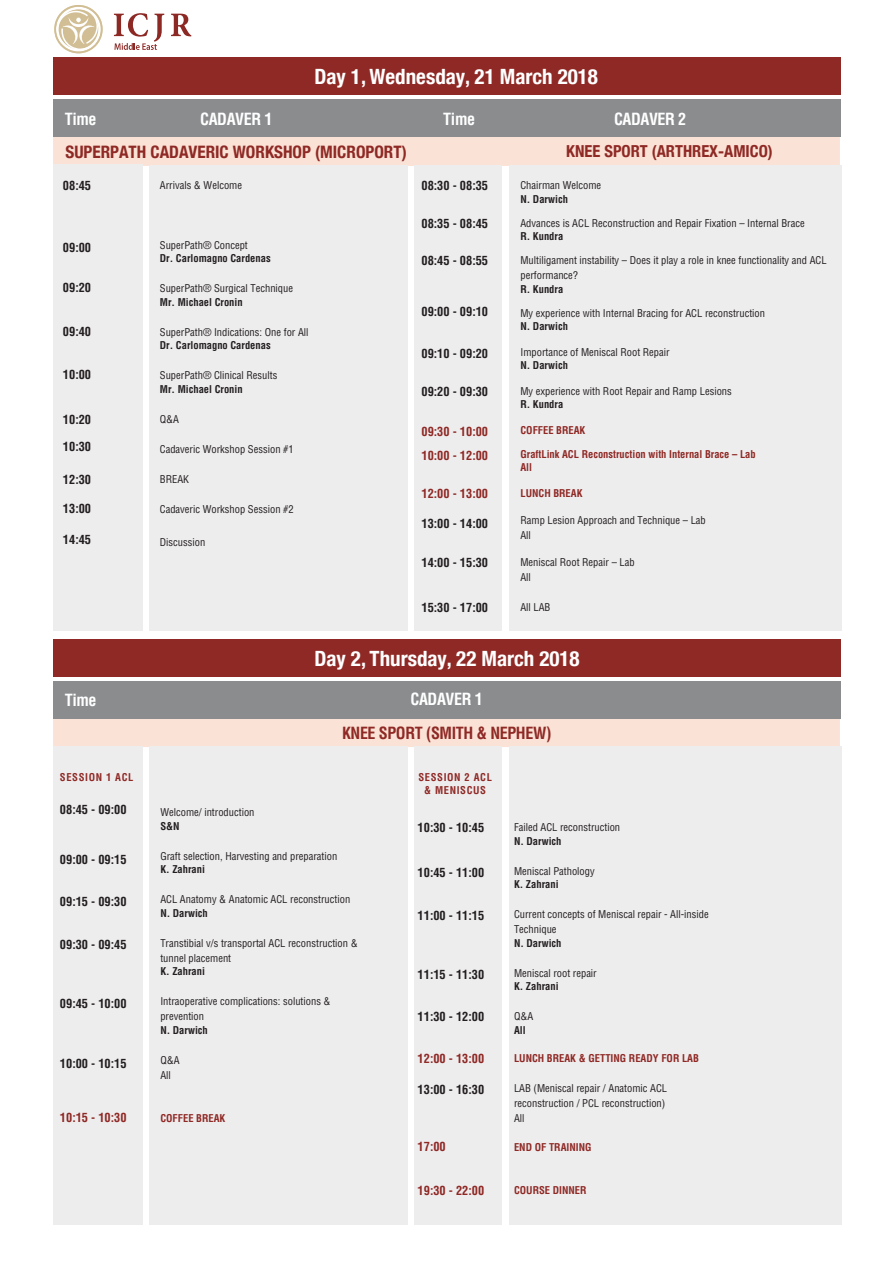
<style>
.page{position:relative;width:893px;height:1263px;background:#fff}
.page>*{position:absolute;margin:0;border:0;box-sizing:border-box;transform-origin:0 0}
.t1{font:700 condensed 21px "Helvetica Neue";color:#fff}
.t2{font:700 condensed 17.1px "Helvetica Neue";color:#8f2925}
.t3{font:700 condensed 16.5px "Helvetica Neue";color:#8f2925}
.t4{font:700 condensed 16.35px "Helvetica";letter-spacing:-.025em;color:#fff}
.t5{font:700 condensed 16.35px "Helvetica";letter-spacing:-.025em;color:#8f2925}
.t6{font:700 condensed 12.3px/27px "Helvetica";color:#231f20}
.t7{font:700 condensed 12.3px/24px "Helvetica";color:#8f2925}
.t8{font:condensed 10.5px/15px "Helvetica";color:#231f20}
.t9{font:700 condensed 10.5px "Helvetica";color:#231f20}
.t10{font:700 condensed 10.5px/13.5px "Helvetica";color:#8f2925}
.t11{font:700 condensed 10.5px/12.6px "Helvetica";letter-spacing:.06em;color:#8f2925;text-align:center}
</style>
<div class="page">
<div style="left:53px;top:137px;width:787px;height:29px;background:#fae3d6"></div>
<div style="left:53px;top:719px;width:787px;height:28px;background:#fae3d6"></div>
<div style="left:414px;top:165px;width:88px;height:465px;background:#eeedee"></div>
<div style="left:53px;top:99px;width:788px;height:38px;background:#8a8c8e"></div>
<div style="left:53px;top:57px;width:788px;height:38px;background:#8f2925"></div>
<div style="left:509px;top:165px;width:332px;height:465px;background:#eeedee"></div>
<div style="left:509px;top:746px;width:332px;height:478px;background:#eeedee"></div>
<div style="left:150px;top:165px;width:258px;height:465px;background:#eeedee"></div>
<div style="left:53px;top:746px;width:89px;height:478px;background:#eeedee"></div>
<div style="left:53px;top:164px;width:89px;height:467px;background:#eeedee"></div>
<div style="left:415px;top:746px;width:87px;height:478px;background:#eeedee"></div>
<div style="left:53px;top:681px;width:788px;height:38px;background:#8a8c8e"></div>
<div style="left:53px;top:639px;width:788px;height:38px;background:#8f2925"></div>
<div style="left:150px;top:746px;width:258px;height:478px;background:#eeedee"></div>
<svg style="left:171px;top:14px;width:20px;height:22px"></svg>
<svg style="left:114px;top:13px;width:50px;height:37px"></svg>
<svg style="left:54px;top:5px;width:49px;height:48px"></svg>
<h3 class="t4" style="left:65px;top:109px;width:33px">Time</h3>
<h3 class="t4" style="left:200px;top:109px;width:74px">CADAVER 1</h3>
<h1 class="t1" style="left:314px;top:63px;width:285px">Day 1, Wednesday, 21 March 2018</h1>
<h3 class="t4" style="left:443px;top:109px;width:33px">Time</h3>
<h3 class="t4" style="left:614px;top:109px;width:74px">CADAVER 2</h3>
<h2 class="t2" style="left:65px;top:141px;width:343px">SUPERPATH CADAVERIC WORKSHOP (MICROPORT)</h2>
<h3 class="t3" style="left:566px;top:141px;width:208px">KNEE SPORT (ARTHREX-AMICO)</h3>
<p class="t6" style="left:63px;top:172px;width:30px">08:45</p>
<p class="t6" style="left:63px;top:234px;width:30px">09:00</p>
<p class="t6" style="left:63px;top:274px;width:30px">09:20</p>
<p class="t6" style="left:63px;top:318px;width:30px">09:40</p>
<p class="t6" style="left:63px;top:361px;width:30px">10:00</p>
<p class="t6" style="left:63px;top:406px;width:30px">10:20<br>10:30</p>
<p class="t6" style="left:63px;top:466px;width:30px">12:30</p>
<p class="t6" style="left:63px;top:495px;width:30px">13:00</p>
<p class="t6" style="left:63px;top:526px;width:30px">14:45</p>
<h3 class="t4" style="left:65px;top:690px;width:33px">Time</h3>
<p class="t11" style="left:60px;top:771px;width:75px">SESSION 1 ACL</p>
<p class="t6" style="left:60px;top:796px;width:68px">08:45 - 09:00</p>
<p class="t6" style="left:60px;top:846px;width:68px">09:00 - 09:15</p>
<p class="t6" style="left:60px;top:888px;width:68px">09:15 - 09:30</p>
<p class="t6" style="left:60px;top:931px;width:68px">09:30 - 09:45</p>
<p class="t6" style="left:60px;top:990px;width:68px">09:45 - 10:00</p>
<p class="t6" style="left:60px;top:1050px;width:68px">10:00 - 10:15</p>
<p class="t7" style="left:60px;top:1105px;width:68px">10:15 - 10:30</p>
<p class="t8" style="left:160px;top:177px;width:84px">Arrivals &amp; Welcome</p>
<p class="t8" style="left:160px;top:237px;width:90px">SuperPath® Concept</p>
<p class="t9" style="left:160px;top:252px;width:112px">Dr. Carlomagno Cardenas</p>
<p class="t8" style="left:160px;top:281px;width:135px">SuperPath® Surgical Technique</p>
<p class="t9" style="left:160px;top:295px;width:84px">Mr. Michael Cronin</p>
<p class="t8" style="left:160px;top:324px;width:150px">SuperPath® Indications: One for All</p>
<p class="t9" style="left:160px;top:339px;width:112px">Dr. Carlomagno Cardenas</p>
<p class="t8" style="left:160px;top:368px;width:119px">SuperPath® Clinical Results</p>
<p class="t9" style="left:160px;top:382px;width:84px">Mr. Michael Cronin</p>
<p class="t8" style="left:160px;top:412px;width:21px">Q&amp;A</p>
<p class="t8" style="left:160px;top:442px;width:135px">Cadaveric Workshop Session #1</p>
<p class="t8" style="left:160px;top:472px;width:31px">BREAK</p>
<p class="t8" style="left:160px;top:502px;width:135px">Cadaveric Workshop Session #2</p>
<p class="t8" style="left:160px;top:535px;width:47px">Discussion</p>
<p class="t6" style="left:421px;top:172px;width:68px">08:30 - 08:35</p>
<p class="t6" style="left:421px;top:210px;width:68px">08:35 - 08:45</p>
<p class="t6" style="left:421px;top:247px;width:68px">08:45 - 08:55</p>
<p class="t6" style="left:421px;top:298px;width:68px">09:00 - 09:10</p>
<p class="t6" style="left:421px;top:340px;width:68px">09:10 - 09:20</p>
<p class="t6" style="left:421px;top:378px;width:68px">09:20 - 09:30</p>
<p class="t7" style="left:421px;top:420px;width:68px">09:30 - 10:00<br>10:00 - 12:00</p>
<p class="t7" style="left:421px;top:481px;width:68px">12:00 - 13:00</p>
<p class="t6" style="left:421px;top:510px;width:68px">13:00 - 14:00</p>
<p class="t6" style="left:421px;top:549px;width:68px">14:00 - 15:30</p>
<p class="t6" style="left:421px;top:594px;width:68px">15:30 - 17:00</p>
<p class="t8" style="left:520px;top:178px;width:82px">Chairman Welcome</p>
<p class="t9" style="left:520px;top:192px;width:49px">N. Darwich</p>
<p class="t8" style="left:520px;top:215px;width:286px">Advances is ACL Reconstruction and Repair Fixation – Internal Brace</p>
<p class="t9" style="left:520px;top:230px;width:44px">R. Kundra</p>
<p class="t8" style="left:520px;top:253px;width:308px">Multiligament instability – Does it play a role in knee functionality and ACL performance?</p>
<p class="t9" style="left:520px;top:282px;width:44px">R. Kundra</p>
<p class="t8" style="left:520px;top:305px;width:246px">My experience with Internal Bracing for ACL reconstruction</p>
<p class="t9" style="left:520px;top:320px;width:49px">N. Darwich</p>
<p class="t8" style="left:520px;top:344px;width:151px">Importance of Meniscal Root Repair</p>
<p class="t9" style="left:520px;top:359px;width:49px">N. Darwich</p>
<p class="t8" style="left:520px;top:383px;width:213px">My experience with Root Repair and Ramp Lesions</p>
<p class="t9" style="left:520px;top:398px;width:44px">R. Kundra</p>
<p class="t10" style="left:520px;top:423px;width:67px">COFFEE BREAK</p>
<p class="t10" style="left:520px;top:447px;width:237px">GraftLink ACL Reconstruction with Internal Brace – Lab<br>All</p>
<p class="t10" style="left:520px;top:486px;width:64px">LUNCH BREAK</p>
<p class="t8" style="left:520px;top:512px;width:187px">Ramp Lesion Approach and Technique – Lab<br>All</p>
<p class="t8" style="left:520px;top:554px;width:116px">Meniscal Root Repair – Lab<br>All</p>
<p class="t8" style="left:520px;top:599px;width:32px">All LAB</p>
<h1 class="t1" style="left:314px;top:645px;width:267px">Day 2, Thursday, 22 March 2018</h1>
<h3 class="t4" style="left:411px;top:689px;width:74px">CADAVER 1</h3>
<h3 class="t5" style="left:342px;top:723px;width:211px">KNEE SPORT (SMITH &amp; NEPHEW)</h3>
<p class="t8" style="left:160px;top:805px;width:96px">Welcome/ introduction</p>
<p class="t9" style="left:160px;top:819px;width:21px">S&amp;N</p>
<p class="t8" style="left:160px;top:848px;width:178px">Graft selection, Harvesting and preparation</p>
<p class="t9" style="left:160px;top:863px;width:46px">K. Zahrani</p>
<p class="t8" style="left:160px;top:892px;width:191px">ACL Anatomy &amp; Anatomic ACL reconstruction</p>
<p class="t9" style="left:160px;top:906px;width:49px">N. Darwich</p>
<p class="t8" style="left:160px;top:935px;width:199px">Transtibial v/s transportal ACL reconstruction &amp; tunnel placement</p>
<p class="t9" style="left:160px;top:965px;width:46px">K. Zahrani</p>
<p class="t8" style="left:160px;top:994px;width:172px">Intraoperative complications: solutions &amp; prevention</p>
<p class="t9" style="left:160px;top:1023px;width:49px">N. Darwich</p>
<p class="t8" style="left:160px;top:1052px;width:21px">Q&amp;A<br>All</p>
<p class="t10" style="left:160px;top:1111px;width:67px">COFFEE BREAK</p>
<p class="t11" style="left:418px;top:771px;width:75px">SESSION 2 ACL &amp; MENISCUS</p>
<p class="t6" style="left:418px;top:813px;width:68px">10:30 - 10:45</p>
<p class="t6" style="left:418px;top:858px;width:68px">10:45 - 11:00</p>
<p class="t6" style="left:418px;top:902px;width:68px">11:00 - 11:15</p>
<p class="t6" style="left:418px;top:960px;width:68px">11:15 - 11:30</p>
<p class="t6" style="left:418px;top:1002px;width:68px">11:30 - 12:00</p>
<p class="t7" style="left:418px;top:1046px;width:68px">12:00 - 13:00</p>
<p class="t6" style="left:418px;top:1076px;width:68px">13:00 - 16:30</p>
<p class="t7" style="left:418px;top:1134px;width:30px">17:00</p>
<p class="t7" style="left:418px;top:1178px;width:68px">19:30 - 22:00</p>
<p class="t8" style="left:514px;top:820px;width:108px">Failed ACL reconstruction</p>
<p class="t9" style="left:514px;top:834px;width:49px">N. Darwich</p>
<p class="t8" style="left:514px;top:863px;width:82px">Meniscal Pathology</p>
<p class="t9" style="left:514px;top:878px;width:46px">K. Zahrani</p>
<p class="t8" style="left:514px;top:907px;width:196px">Current concepts of Meniscal repair - All-inside<br>Technique</p>
<p class="t9" style="left:514px;top:936px;width:49px">N. Darwich</p>
<p class="t8" style="left:514px;top:965px;width:84px">Meniscal root repair</p>
<p class="t9" style="left:514px;top:980px;width:46px">K. Zahrani</p>
<p class="t8" style="left:514px;top:1009px;width:21px">Q&amp;A</p>
<p class="t9" style="left:514px;top:1023px;width:13px">All</p>
<p class="t10" style="left:514px;top:1051px;width:186px">LUNCH BREAK &amp; GETTING READY FOR LAB</p>
<p class="t8" style="left:514px;top:1081px;width:155px">LAB (Meniscal repair / Anatomic ACL reconstruction / PCL reconstruction)<br>All</p>
<p class="t10" style="left:514px;top:1140px;width:79px">END OF TRAINING</p>
<p class="t10" style="left:514px;top:1183px;width:74px">COURSE DINNER</p>
</div>
